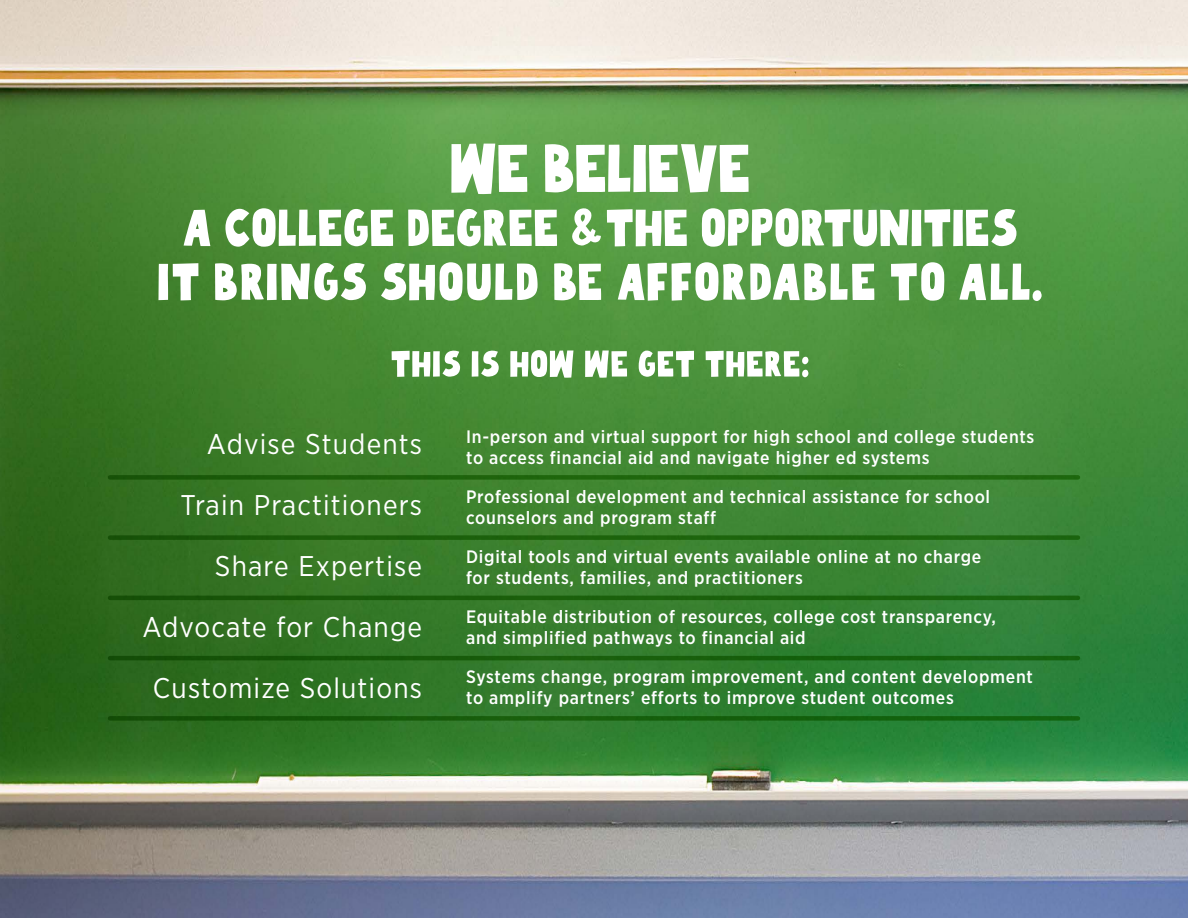
<style>
.page{position:relative;width:1188px;height:918px;background:#fff}
.page>*{position:absolute;margin:0;border:0;box-sizing:border-box;transform-origin:0 0}
.t1{font:97.5px "Beautiful Freak";letter-spacing:.01em;color:#fff}
.t2{font:75px/54px "Beautiful Freak";letter-spacing:.02em;color:#fff;text-align:center}
.t3{font:52.5px "Beautiful Freak";letter-spacing:.03em;color:#fff}
.t4{font:28.5px "Gotham Narrow";letter-spacing:.04em;color:#fff}
.t5{font:500 18px/21px "Gotham Narrow";letter-spacing:.04em;color:#fff}
</style>
<div class="page">
<img style="left:0;top:0;width:1188px;height:918px">
<svg style="left:110px;top:475px;width:968px;height:5px;background:#20660f"></svg>
<svg style="left:110px;top:535px;width:968px;height:5px;background:#1e630e"></svg>
<svg style="left:110px;top:596px;width:968px;height:4px;background:#195d0b"></svg>
<svg style="left:110px;top:656px;width:968px;height:4px;background:#155b0a"></svg>
<svg style="left:110px;top:716px;width:968px;height:5px;background:#165e0e"></svg>
<h1 class="t1" style="left:450px;top:129px;width:301px">We believe</h1>
<h1 class="t2" style="left:158px;top:202px;width:886px">a college degree &amp;the opportunities it brings should be affordable to all.</h1>
<h1 class="t3" style="left:391px;top:343px;width:419px">This is how we get there:</h1>
<p class="t4" style="left:207px;top:427px;width:217px">Advise Students</p>
<p class="t4" style="left:180px;top:488px;width:243px">Train Practitioners</p>
<p class="t4" style="left:215px;top:548px;width:209px">Share Expertise</p>
<p class="t4" style="left:142px;top:609px;width:281px">Advocate for Change</p>
<p class="t4" style="left:153px;top:670px;width:271px">Customize Solutions</p>
<p class="t5" style="left:466px;top:426px;width:570px">In-person and virtual support for high school and college students to access financial aid and navigate higher ed systems</p>
<p class="t5" style="left:466px;top:486px;width:526px">Professional development and technical assistance for school counselors and program staff</p>
<p class="t5" style="left:466px;top:546px;width:517px">Digital tools and virtual events available online at no charge for students, families, and practitioners</p>
<p class="t5" style="left:466px;top:606px;width:531px">Equitable distribution of resources, college cost transparency, and simplified pathways to financial aid</p>
<p class="t5" style="left:466px;top:666px;width:568px">Systems change, program improvement, and content development to amplify partners’ efforts to improve student outcomes</p>
</div>
